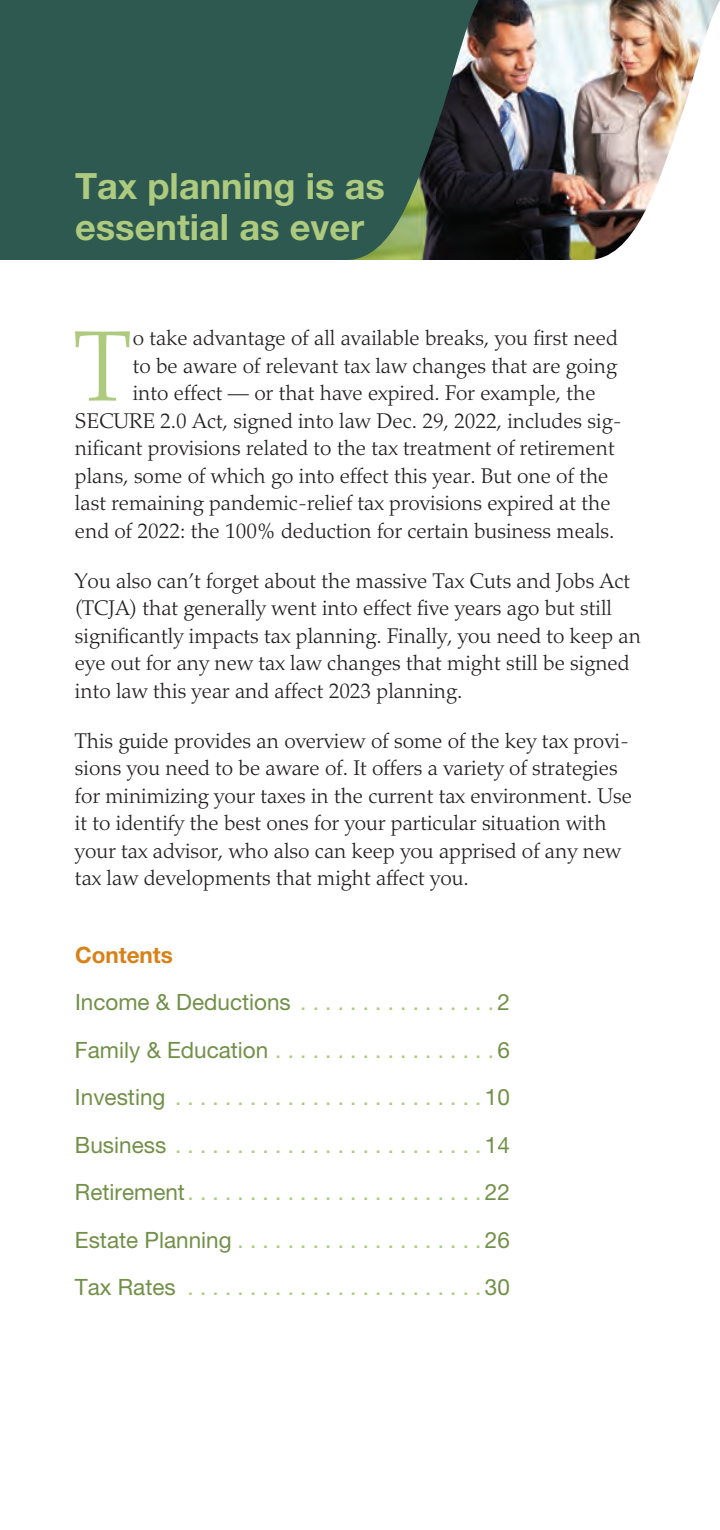
<style>
.page{position:relative;width:720px;height:1530px;background:#fff}
.page>*{position:absolute;margin:0;border:0;box-sizing:border-box;transform-origin:0 0}
.t1{font:300 99.75px "Palatino LT Std";color:#adca7e}
.t2{font:700 36.25px/41.2px "Helvetica Neue LT Std";color:#adca7e}
.t3{font:22.5px/47.5px "Helvetica Neue LT Std";color:#adca7e}
.t4{font:300 21.25px/27.5px "Palatino LT Std";color:#231f20}
.s1{font-weight:700;color:#d78118}
.s2{color:#719047}
</style>
<div class="page">
<img style="left:507px;top:0;width:213px;height:260px">
<svg style="left:0;top:0;width:507px;height:260px;background:#2f544b"></svg>
<h2 class="t2" style="left:75px;top:164px;width:312px">Tax planning is as essential as ever</h2>
<h1 class="t1" style="left:75px;top:309px;width:57px">T</h1>
<p class="t4" style="left:133px;top:325px;width:487px">o take advantage of all available breaks, you first need</p>
<p class="t4" style="left:133px;top:352px;width:486px">to be aware of relevant tax law changes that are going</p>
<p class="t4" style="left:133px;top:380px;width:464px">into effect — or that have expired. For example, the</p>
<p class="t4" style="left:75px;top:407px;width:548px">SECURE 2.0 Act, signed into law Dec. 29, 2022, includes sig-</p>
<p class="t4" style="left:75px;top:435px;width:541px">nificant provisions related to the tax treatment of retirement</p>
<p class="t4" style="left:75px;top:462px;width:535px">plans, some of which go into effect this year. But one of the</p>
<p class="t4" style="left:75px;top:490px;width:537px">last remaining pandemic-relief tax provisions expired at the</p>
<p class="t4" style="left:75px;top:517px;width:541px">end of 2022: the 100% deduction for certain business meals.</p>
<p class="t4" style="left:75px;top:567px;width:567px">You also can’t forget about the massive Tax Cuts and Jobs Act (TCJA) that generally went into effect five years ago but still significantly impacts tax planning. Finally, you need to keep an eye out for any new tax law changes that might still be signed into law this year and affect 2023 planning.</p>
<p class="t4" style="left:75px;top:727px;width:559px">This guide provides an overview of some of the key tax provi&shy;sions you need to be aware of. It offers a variety of strategies for minimizing your taxes in the current tax environment. Use it to identify the best ones for your particular situation with your tax advisor, who also can keep you apprised of any new tax law developments that might affect you.</p>
<p class="t3" style="left:75px;top:931px;width:436px"><span class="s1">Contents<br></span><span class="s2">Income &amp; Deductions</span> . . . . . . . . . . . . . . . <span class="s2">2<br>Family &amp; Education</span> . . . . . . . . . . . . . . . . . <span class="s2">6<br>Investing</span> . . . . . . . . . . . . . . . . . . . . . . . . <span class="s2">10<br>Business</span> . . . . . . . . . . . . . . . . . . . . . . . . <span class="s2">14<br>Retirement</span>........................<span class="s2">22<br>Estate Planning</span>....................<span class="s2">26<br>Tax Rates</span> . . . . . . . . . . . . . . . . . . . . . . . <span class="s2">30</span></p>
</div>
